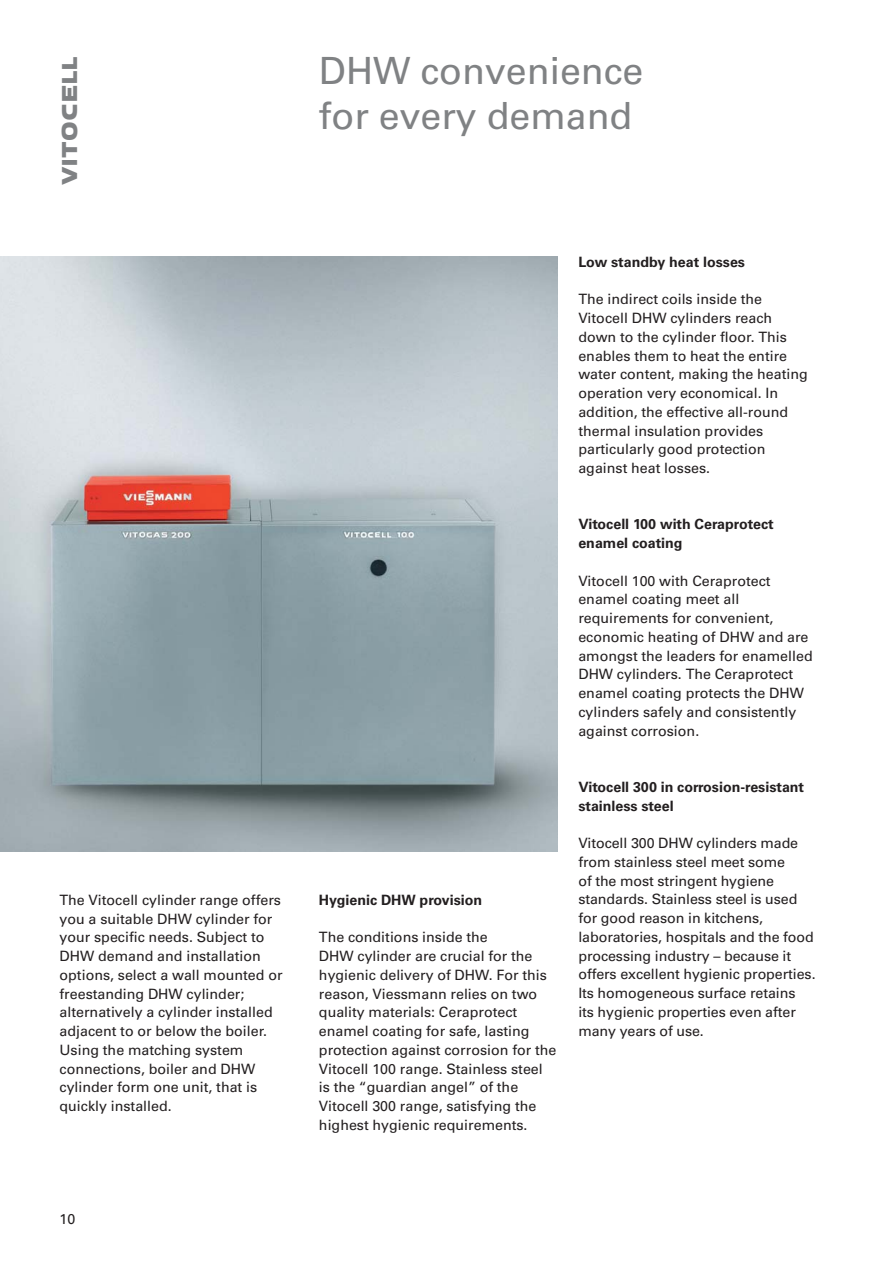
<style>
.page{position:relative;width:893px;height:1263px;background:#fff}
.page>*{position:absolute;margin:0;border:0;box-sizing:border-box;transform-origin:0 0}
.t1{font:37.5px/45px "Univers";color:#808284}
.t2{font:22.5px "VIESSMANN Normal";color:#808284}
.t3{font:14.25px/18.8px "Univers";color:#231f20}
.t4{font:700 14.25px/18.8px "Univers";color:#231f20}
</style>
<div class="page">
<img style="left:0;top:257px;width:557px;height:595px">
<h2 class="t2" style="left:62px;top:185px;width:130px;rotate:-90deg">VITOCELL</h2>
<h1 class="t1" style="left:319px;top:51px;width:326px">DHW convenience for every demand</h1>
<p class="t4" style="left:578px;top:254px;width:168px">Low standby heat losses</p>
<p class="t3" style="left:578px;top:291px;width:231px">The indirect coils inside the<br>Vitocell DHW cylinders reach down to the cylinder floor. This enables them to heat the entire water content, making the heating operation very economical. In addition, the effective all-round thermal insulation provides particularly good protection against heat losses.</p>
<p class="t3" style="left:60px;top:892px;width:225px">The Vitocell cylinder range offers you a suitable DHW cylinder for your specific needs. Subject to<br>DHW demand and installation options, select a wall mounted or freestanding DHW cylinder; alternatively a cylinder installed adjacent to or below the boiler.<br>Using the matching system connections, boiler and DHW cylinder form one unit, that is quickly installed.</p>
<p class="t3" style="left:60px;top:1210px;width:17px">10</p>
<p class="t4" style="left:319px;top:892px;width:165px">Hygienic DHW provision</p>
<p class="t3" style="left:319px;top:929px;width:239px">The conditions inside the<br>DHW cylinder are crucial for the hygienic delivery of DHW. For this reason, Viessmann relies on two quality materials: Ceraprotect enamel coating for safe, lasting protection against corrosion for the<br>Vitocell 100 range. Stainless steel is the “guardian angel” of the<br>Vitocell 300 range, satisfying the highest hygienic requirements.</p>
<p class="t4" style="left:578px;top:516px;width:197px">Vitocell 100 with Ceraprotect enamel coating</p>
<p class="t3" style="left:578px;top:573px;width:236px">Vitocell 100 with Ceraprotect enamel coating meet all requirements for convenient, economic heating of DHW and are amongst the leaders for enamelled<br>DHW cylinders. The Ceraprotect enamel coating protects the DHW cylinders safely and consistently against corrosion.</p>
<p class="t4" style="left:578px;top:779px;width:227px">Vitocell 300 in corrosion-resistant stainless steel</p>
<p class="t3" style="left:578px;top:835px;width:239px">Vitocell 300 DHW cylinders made from stainless steel meet some<br>of the most stringent hygiene standards. Stainless steel is used for good reason in kitchens, laboratories, hospitals and the food processing industry – because it offers excellent hygienic properties.<br>Its homogeneous surface retains<br>its hygienic properties even after many years of use.</p>
</div>
